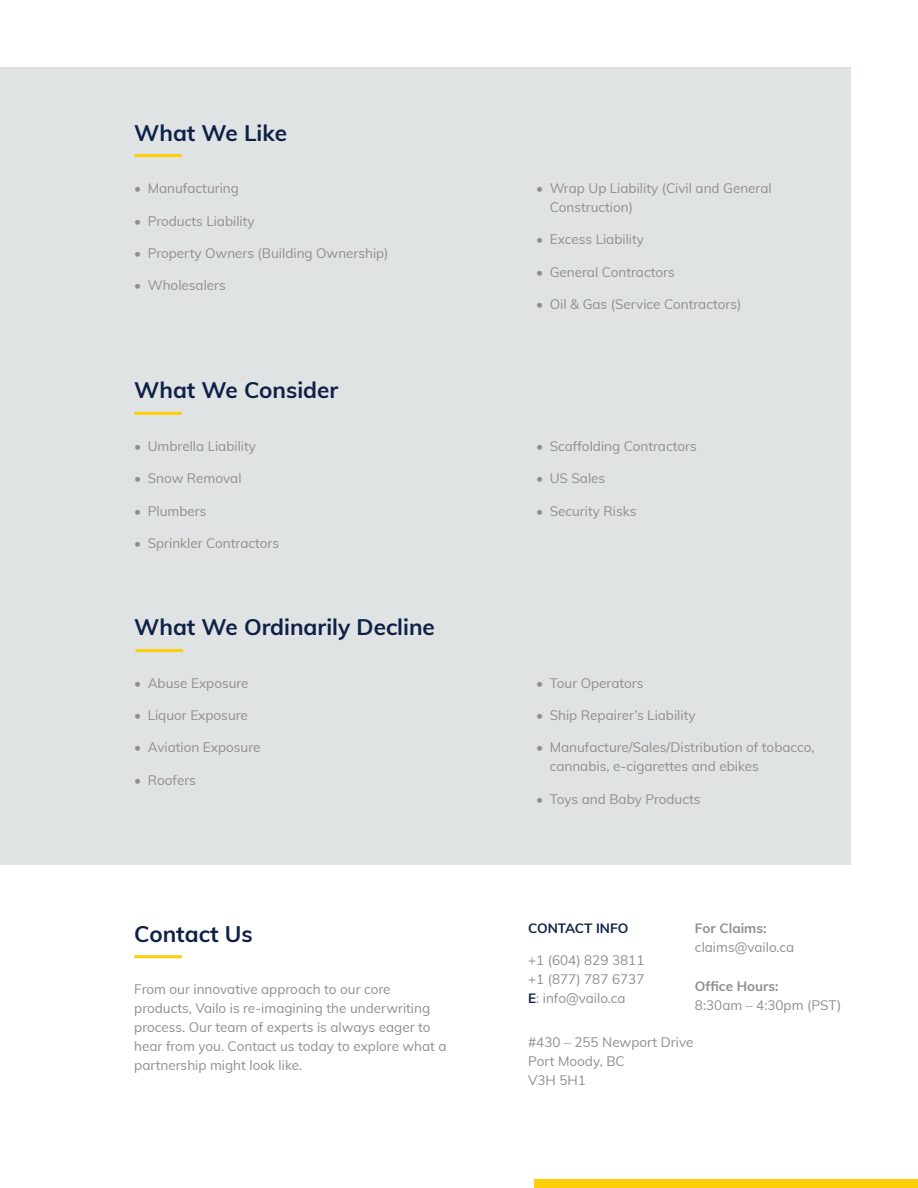
<style>
.page{position:relative;width:918px;height:1188px;background:#fff}
.page>*{position:absolute;margin:0;border:0;box-sizing:border-box;transform-origin:0 0}
.t1{font:700 22.5px "Muli";color:#0f2047}
.Body{font:13.5px/18.9px "Muli";color:#8e8e8d}
.t2{font:700 13.5px "Muli";letter-spacing:-.01em;color:#0f2047}
.s1{font-weight:700;color:#0f2047}
.s2{font-weight:700}
</style>
<div class="page">
<div style="left:0;top:68px;width:850px;height:797px;background:#e0e3e3"></div>
<hr style="left:134px;top:154px;width:48px;height:3px;background:#fece08">
<hr style="left:134px;top:412px;width:48px;height:3px;background:#fece08">
<div style="left:535px;top:1180px;width:383px;height:8px;background:#fece08"></div>
<hr style="left:135px;top:649px;width:48px;height:3px;background:#fece08">
<hr style="left:134px;top:955px;width:48px;height:3px;background:#fece08">
<h2 class="t1" style="left:134px;top:116px;width:154px">What We Like</h2>
<p class="Body" style="left:134px;top:178px;width:106px">• Manufacturing</p>
<p class="Body" style="left:134px;top:211px;width:122px">• Products Liability</p>
<p class="Body" style="left:134px;top:243px;width:256px">• Property Owners (Building Ownership)</p>
<p class="Body" style="left:134px;top:275px;width:93px">• Wholesalers</p>
<h2 class="t1" style="left:134px;top:374px;width:206px">What We Consider</h2>
<p class="Body" style="left:134px;top:436px;width:123px">• Umbrella Liability</p>
<p class="Body" style="left:134px;top:468px;width:109px">• Snow Removal</p>
<p class="Body" style="left:134px;top:501px;width:74px">• Plumbers</p>
<p class="Body" style="left:134px;top:533px;width:146px">• Sprinkler Contractors</p>
<h2 class="t1" style="left:134px;top:610px;width:302px">What We Ordinarily Decline</h2>
<p class="Body" style="left:134px;top:673px;width:116px">• Abuse Exposure</p>
<p class="Body" style="left:134px;top:705px;width:115px">• Liquor Exposure</p>
<p class="Body" style="left:134px;top:737px;width:128px">• Aviation Exposure</p>
<p class="Body" style="left:134px;top:770px;width:63px">• Roofers</p>
<h2 class="t1" style="left:134px;top:917px;width:120px">Contact Us</h2>
<p class="Body" style="left:134px;top:979px;width:314px">From our innovative approach to our core products, Vailo is re-imagining the underwriting process. Our team of experts is always eager to hear from you. Contact us today to explore what a partnership might look like.</p>
<p class="Body" style="left:550px;top:178px;width:223px;text-indent:-14px">• Wrap Up Liability (Civil and General<br>Construction)</p>
<p class="Body" style="left:536px;top:230px;width:109px">• Excess Liability</p>
<p class="Body" style="left:536px;top:262px;width:140px">• General Contractors</p>
<p class="Body" style="left:536px;top:294px;width:207px">• Oil &amp; Gas (Service Contractors)</p>
<p class="Body" style="left:536px;top:436px;width:162px">• Scaffolding Contractors</p>
<p class="Body" style="left:536px;top:468px;width:71px">• US Sales</p>
<p class="Body" style="left:536px;top:501px;width:102px">• Security Risks</p>
<p class="Body" style="left:536px;top:673px;width:109px">• Tour Operators</p>
<p class="Body" style="left:536px;top:705px;width:161px">• Ship Repairer’s Liability</p>
<p class="Body" style="left:550px;top:737px;width:266px;text-indent:-14px">• Manufacture/Sales/Distribution of tobacco, cannabis, e-cigarettes and ebikes</p>
<p class="Body" style="left:536px;top:789px;width:166px">• Toys and Baby Products</p>
<h4 class="t2" style="left:528px;top:918px;width:102px">CONTACT INFO</h4>
<p class="Body" style="left:528px;top:950px;width:118px;text-align:justify">+1 (604) 829 3811 +1 (877) 787 6737<br><span class="s1">E</span>: info@vailo.ca</p>
<p class="Body" style="left:695px;top:918px;width:101px"><span class="s2">For Claims: </span>claims@vailo.ca</p>
<p class="Body" style="left:695px;top:976px;width:148px"><span class="s2">Office Hours:<br></span>8:30am – 4:30pm (PST)</p>
<p class="Body" style="left:528px;top:1032px;width:167px">#430 – 255 Newport Drive<br>Port Moody, BC<br>V3H 5H1</p>
</div>
